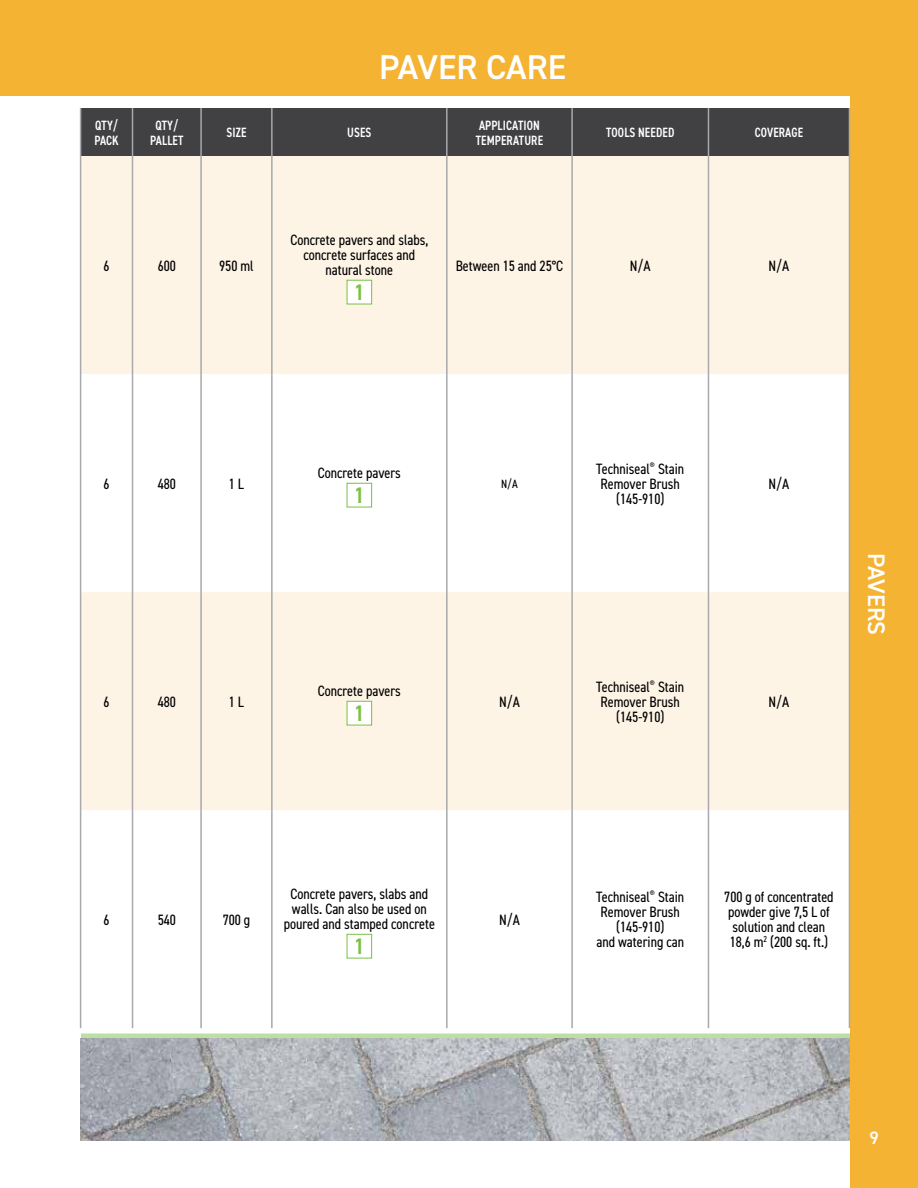
<style>
.page{position:relative;width:918px;height:1188px;background:#fff}
.page>*{position:absolute;margin:0;border:0;box-sizing:border-box;transform-origin:0 0}
.t1{font:600 34.5px "DIN2014";color:#fff}
.t2{font:600 24px "DIN2014";color:#fff}
.t3{font:600 22.5px "DIN2014";color:#7ac143}
.t4{font:600 18px "DIN2014";color:#fff}
.t5{font:condensed 15px/15px "DIN2014";color:#000;text-align:center}
.t6{font:600 condensed 13.5px/15px "DIN2014";letter-spacing:.01em;color:#fff;scale:.9 1}
.t7{font:condensed 12px "DIN2014";color:#000}
</style>
<div class="page">
<div style="left:850px;top:0;width:68px;height:1188px;background:#f4b333"></div>
<div style="left:0;top:0;width:918px;height:96px;background:#f4b333"></div>
<div style="left:81px;top:108px;width:768px;height:48px;background:#414042"></div>
<svg style="left:81px;top:156px;width:768px;height:654px;fill:#fef4e6"></svg>
<hr style="left:132px;top:108px;width:1px;height:48px;background:#a7a9ac">
<hr style="left:200px;top:108px;width:2px;height:48px;background:#a7a9ac">
<hr style="left:271px;top:108px;width:2px;height:48px;background:#a7a9ac">
<hr style="left:446px;top:108px;width:2px;height:48px;background:#a7a9ac">
<hr style="left:571px;top:108px;width:2px;height:48px;background:#a7a9ac">
<hr style="left:708px;top:108px;width:1px;height:48px;background:#a7a9ac">
<hr style="left:849px;top:108px;width:1px;height:48px;background:#a7a9ac">
<hr style="left:132px;top:156px;width:1px;height:218px;background:#a7a9ac">
<hr style="left:200px;top:156px;width:2px;height:218px;background:#a7a9ac">
<hr style="left:271px;top:156px;width:2px;height:218px;background:#a7a9ac">
<hr style="left:446px;top:156px;width:2px;height:218px;background:#a7a9ac">
<hr style="left:571px;top:156px;width:2px;height:218px;background:#a7a9ac">
<hr style="left:708px;top:156px;width:1px;height:218px;background:#a7a9ac">
<hr style="left:132px;top:374px;width:1px;height:218px;background:#a7a9ac">
<hr style="left:200px;top:374px;width:2px;height:218px;background:#a7a9ac">
<hr style="left:271px;top:374px;width:2px;height:218px;background:#a7a9ac">
<hr style="left:446px;top:374px;width:2px;height:218px;background:#a7a9ac">
<hr style="left:571px;top:374px;width:2px;height:218px;background:#a7a9ac">
<hr style="left:708px;top:374px;width:1px;height:218px;background:#a7a9ac">
<hr style="left:132px;top:592px;width:1px;height:218px;background:#a7a9ac">
<hr style="left:200px;top:592px;width:2px;height:218px;background:#a7a9ac">
<hr style="left:271px;top:592px;width:2px;height:218px;background:#a7a9ac">
<hr style="left:446px;top:592px;width:2px;height:218px;background:#a7a9ac">
<hr style="left:571px;top:592px;width:2px;height:218px;background:#a7a9ac">
<hr style="left:708px;top:592px;width:1px;height:218px;background:#a7a9ac">
<hr style="left:132px;top:810px;width:1px;height:218px;background:#a7a9ac">
<hr style="left:200px;top:810px;width:2px;height:218px;background:#a7a9ac">
<hr style="left:271px;top:810px;width:2px;height:218px;background:#a7a9ac">
<hr style="left:446px;top:810px;width:2px;height:218px;background:#a7a9ac">
<hr style="left:571px;top:810px;width:2px;height:218px;background:#a7a9ac">
<hr style="left:708px;top:810px;width:1px;height:218px;background:#a7a9ac">
<hr style="left:849px;top:374px;width:1px;height:218px;background:#a7a9ac">
<hr style="left:849px;top:810px;width:1px;height:218px;background:#a7a9ac">
<hr style="left:849px;top:156px;width:1px;height:218px;background:#a7a9ac">
<hr style="left:849px;top:592px;width:1px;height:218px;background:#a7a9ac">
<hr style="left:80px;top:108px;width:1px;height:48px;background:#a7a9ac">
<hr style="left:80px;top:156px;width:1px;height:218px;background:#a7a9ac">
<hr style="left:80px;top:374px;width:1px;height:218px;background:#a7a9ac">
<hr style="left:80px;top:592px;width:1px;height:218px;background:#a7a9ac">
<hr style="left:80px;top:810px;width:1px;height:218px;background:#a7a9ac">
<div style="left:347px;top:280px;width:25px;height:24px;background:#fff;border:1px solid #7ac143"></div>
<div style="left:347px;top:483px;width:25px;height:24px;background:#fff;border:1px solid #7ac143"></div>
<div style="left:347px;top:701px;width:25px;height:24px;background:#fff;border:1px solid #7ac143"></div>
<div style="left:347px;top:934px;width:25px;height:24px;background:#fff;border:1px solid #7ac143"></div>
<hr style="left:81px;top:1034px;width:769px;height:4px;background:#bce0a1">
<img style="left:80px;top:1038px;width:770px;height:103px">
<h1 class="t1" style="left:379px;top:44px;width:189px">PAVER CARE</h1>
<p class="t6" style="left:94px;top:117px;width:29px">QTY/<br>PACK</p>
<p class="t6" style="left:150px;top:117px;width:38px;text-align:center">QTY/<br>PALLET</p>
<p class="t6" style="left:226px;top:125px;width:24px">SIZE</p>
<p class="t6" style="left:347px;top:125px;width:28px">USES</p>
<p class="t6" style="left:476px;top:117px;width:76px">APPLICATION<br>TEMPERATURE</p>
<p class="t6" style="left:606px;top:125px;width:77px">TOOLS NEEDED</p>
<p class="t6" style="left:755px;top:125px;width:55px">COVERAGE</p>
<p class="t5" style="left:104px;top:258px;width:8px">6</p>
<p class="t5" style="left:158px;top:258px;width:20px">600</p>
<p class="t5" style="left:219px;top:258px;width:36px">950 ml</p>
<p class="t5" style="left:290px;top:232px;width:139px">Concrete pavers and slabs, concrete surfaces and natural stone</p>
<h3 class="t3" style="left:353px;top:277px;width:13px">1</h3>
<p class="t5" style="left:456px;top:258px;width:109px">Between 15 and 25°C</p>
<p class="t5" style="left:630px;top:258px;width:22px">N/A</p>
<p class="t5" style="left:769px;top:258px;width:22px">N/A</p>
<p class="t5" style="left:104px;top:476px;width:8px">6</p>
<p class="t5" style="left:158px;top:476px;width:20px">480</p>
<p class="t5" style="left:229px;top:476px;width:17px">1 L</p>
<p class="t5" style="left:318px;top:465px;width:85px">Concrete pavers</p>
<h3 class="t3" style="left:353px;top:480px;width:13px">1</h3>
<p class="t7" style="left:501px;top:476px;width:18px">N/A</p>
<p class="t5" style="left:596px;top:461px;width:90px">Techniseal<sup>®</sup> Stain<br>Remover Brush (145-910)</p>
<p class="t5" style="left:769px;top:476px;width:22px">N/A</p>
<p class="t5" style="left:104px;top:694px;width:8px">6</p>
<p class="t5" style="left:158px;top:694px;width:20px">480</p>
<p class="t5" style="left:229px;top:694px;width:17px">1 L</p>
<p class="t5" style="left:318px;top:683px;width:85px">Concrete pavers</p>
<h3 class="t3" style="left:353px;top:698px;width:13px">1</h3>
<p class="t5" style="left:499px;top:694px;width:22px">N/A</p>
<p class="t5" style="left:596px;top:679px;width:90px">Techniseal<sup>®</sup> Stain<br>Remover Brush (145-910)</p>
<p class="t5" style="left:769px;top:694px;width:22px">N/A</p>
<h2 class="t2" style="left:892px;top:553px;width:84px;rotate:90deg">PAVERS</h2>
<p class="t5" style="left:104px;top:912px;width:8px">6</p>
<p class="t5" style="left:158px;top:912px;width:20px">540</p>
<p class="t5" style="left:223px;top:912px;width:29px">700 g</p>
<p class="t5" style="left:284px;top:886px;width:153px">Concrete pavers, slabs and walls. Can also be used on poured and stamped concrete</p>
<h3 class="t3" style="left:353px;top:931px;width:13px">1</h3>
<p class="t5" style="left:499px;top:912px;width:22px">N/A</p>
<p class="t5" style="left:596px;top:889px;width:90px">Techniseal<sup>®</sup> Stain<br>Remover Brush (145-910)<br>and watering can</p>
<p class="t5" style="left:724px;top:889px;width:111px">700 g of concentrated powder give 7,5 L of solution and clean<br>18,6 m<sup>2</sup> (200 sq. ft.)</p>
<p class="t4" style="left:869px;top:1126px;width:11px">9</p>
</div>
